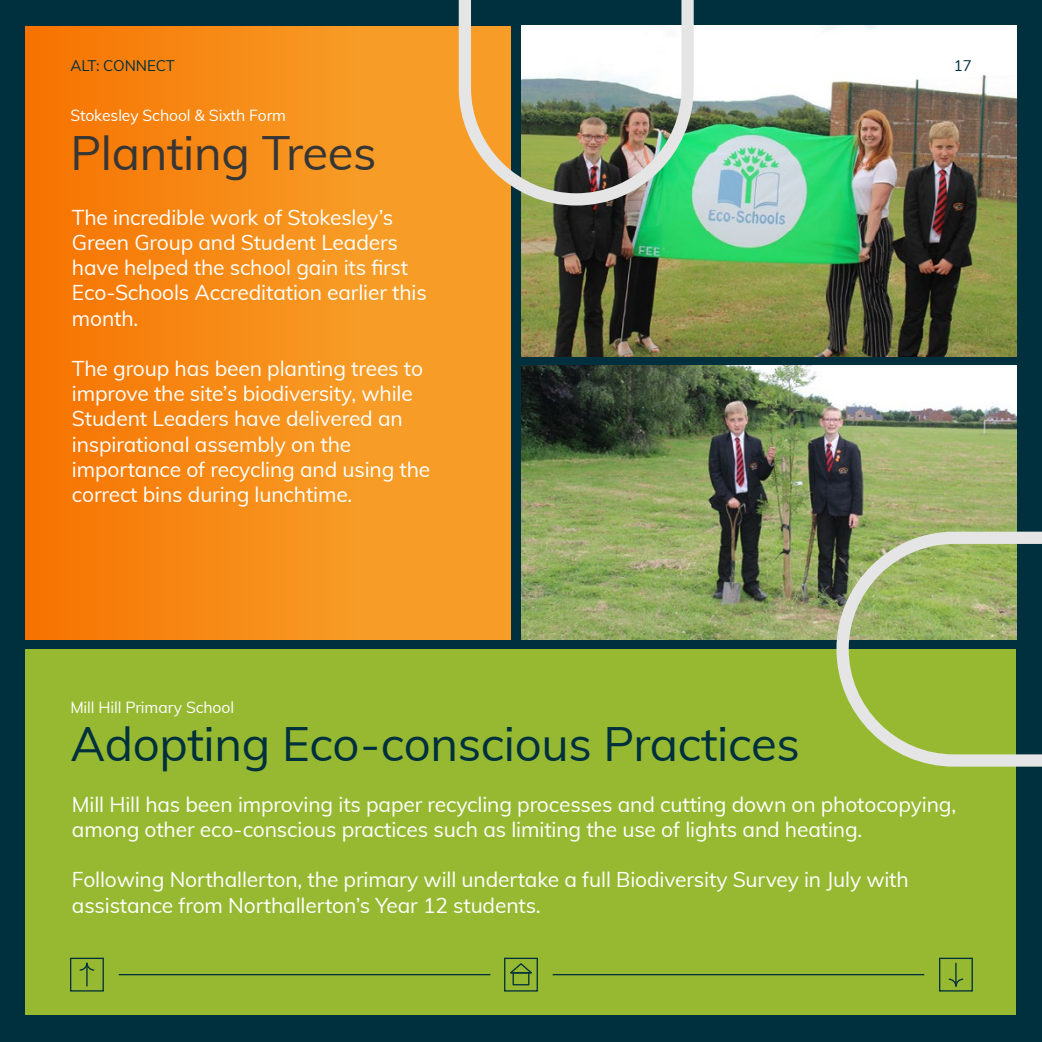
<style>
.page{position:relative;width:1042px;height:1042px;background:#00303d}
.page>*{position:absolute;margin:0;border:0;box-sizing:border-box;transform-origin:0 0}
.t1{font:47.25px "Muli";letter-spacing:-.005em;color:#00303d}
.t2{font:47.25px "Muli";letter-spacing:-.005em;color:#373635}
.t3{font:21px/25.2px "Muli";letter-spacing:-.005em;color:#fff}
.t4{font:15.75px "Muli";letter-spacing:-.005em;color:#fff}
.t5{font:15.05px "Muli";letter-spacing:-.005em;color:#00303d}
</style>
<div class="page">
<div style="left:26px;top:27px;width:484px;height:612px;background:linear-gradient(to right,#f77603,#f7a62f)"></div>
<div style="left:26px;top:649px;width:990px;height:365px;background:#96b931"></div>
<img style="left:521px;top:26px;width:495px;height:330px">
<img style="left:521px;top:366px;width:495px;height:273px">
<img style="left:453px;top:0;width:247px;height:212px">
<svg style="left:830px;top:525px;width:212px;height:242px"></svg>
<hr style="left:119px;top:974px;width:371px;height:1px;background:#00303d">
<hr style="left:552px;top:974px;width:372px;height:1px;background:#00303d">
<svg style="left:948px;top:963px;width:16px;height:24px"></svg>
<div style="left:939px;top:957px;width:34px;height:34px;border:1px solid #00303d"></div>
<hr style="left:86px;top:963px;width:2px;height:23px;background:#00303d">
<svg style="left:79px;top:962px;width:16px;height:9px"></svg>
<div style="left:70px;top:957px;width:34px;height:34px;border:1px solid #00303d"></div>
<div style="left:504px;top:957px;width:34px;height:34px;border:1px solid #00303d"></div>
<div style="left:512px;top:972px;width:17px;height:13px;border:1px solid #00303d"></div>
<svg style="left:510px;top:963px;width:22px;height:11px"></svg>
<p class="t5" style="left:70px;top:55px;width:106px">ALT: CONNECT</p>
<p class="t5" style="left:954px;top:55px;width:19px">17</p>
<p class="t4" style="left:70px;top:104px;width:217px">Stokesley School &amp; Sixth Form</p>
<h1 class="t2" style="left:70px;top:118px;width:308px">Planting Trees</h1>
<p class="t3" style="left:72px;top:204px;width:356px">The incredible work of Stokesley’s<br>Green Group and Student Leaders have helped the school gain its first<br>Eco-Schools Accreditation earlier this month.</p>
<p class="t3" style="left:72px;top:355px;width:360px">The group has been planting trees to improve the site’s biodiversity, while Student Leaders have delivered an inspirational assembly on the importance of recycling and using the correct bins during lunchtime.</p>
<p class="t4" style="left:70px;top:696px;width:165px">Mill Hill Primary School</p>
<h1 class="t1" style="left:70px;top:710px;width:731px">Adopting Eco-conscious Practices</h1>
<p class="t3" style="left:72px;top:790px;width:886px">Mill Hill has been improving its paper recycling processes and cutting down on photocopying, among other eco-conscious practices such as limiting the use of lights and heating.</p>
<p class="t3" style="left:72px;top:866px;width:838px">Following Northallerton, the primary will undertake a full Biodiversity Survey in July with assistance from Northallerton’s Year 12 students.</p>
</div>
